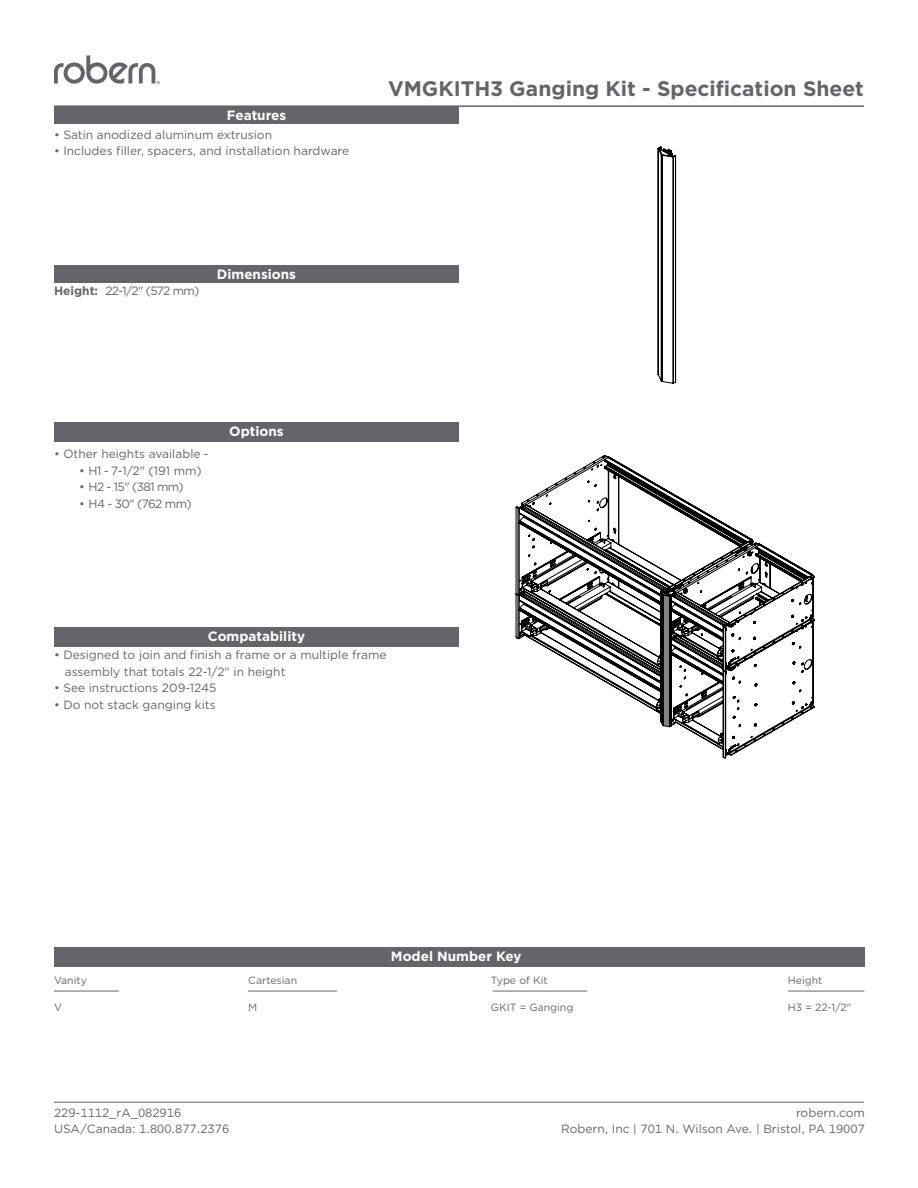
<style>
.page{position:relative;width:918px;height:1188px;background:#fff}
.page>*{position:absolute;margin:0;border:0;box-sizing:border-box;transform-origin:0 0}
.t1{font:700 21px "Gotham";color:#63656a}
.t2{font:700 13.5px "Gotham";color:#fff}
.Spec_Sheet{font:12px/16.5px "Gotham";color:#63656a}
.t3{font:10.5px "Gotham";color:#63656a}
.s1{font-weight:700}
</style>
<div class="page">
<hr style="left:54px;top:1102px;width:810px;height:1px;background:#63656a">
<div style="left:54px;top:106px;width:405px;height:18px;background:#63656a"></div>
<div style="left:54px;top:265px;width:405px;height:18px;background:#63656a"></div>
<hr style="left:54px;top:105px;width:810px;height:2px;background:#63656a">
<div style="left:54px;top:627px;width:405px;height:20px;background:#63656a"></div>
<svg style="left:54px;top:55px;width:106px;height:29px"></svg>
<div style="left:54px;top:422px;width:405px;height:20px;background:#63656a"></div>
<div style="left:54px;top:947px;width:811px;height:19px;background:#63656a"></div>
<hr style="left:248px;top:991px;width:89px;height:1px;background:#63656a">
<hr style="left:54px;top:991px;width:65px;height:1px;background:#63656a">
<hr style="left:493px;top:991px;width:94px;height:1px;background:#63656a">
<hr style="left:788px;top:991px;width:76px;height:1px;background:#63656a">
<svg style="left:657px;top:147px;width:20px;height:237px"></svg>
<svg style="left:516px;top:455px;width:298px;height:303px"></svg>
<p class="t2" style="left:227px;top:106px;width:61px">Features</p>
<p class="Spec_Sheet" style="left:54px;top:126px;width:220px">• Satin anodized aluminum extrusion</p>
<p class="Spec_Sheet" style="left:54px;top:143px;width:297px">• Includes filler, spacers, and installation hardware</p>
<p class="t1" style="left:388px;top:75px;width:477px">VMGKITH3 Ganging Kit - Specification Sheet</p>
<p class="Spec_Sheet" style="left:54px;top:282px;width:147px"><span class="s1">Height:</span> 22-1/2" (572 mm)</p>
<p class="t2" style="left:217px;top:265px;width:81px">Dimensions</p>
<p class="Spec_Sheet" style="left:54px;top:446px;width:156px">• Other heights available -</p>
<p class="Spec_Sheet" style="left:79px;top:462px;width:124px">• H1 - 7-1/2" (191 mm)</p>
<p class="Spec_Sheet" style="left:79px;top:479px;width:106px">• H2 - 15" (381 mm)</p>
<p class="Spec_Sheet" style="left:79px;top:495px;width:114px">• H4 - 30" (762 mm)</p>
<p class="t2" style="left:229px;top:422px;width:56px">Options</p>
<p class="t2" style="left:208px;top:627px;width:99px">Compatability</p>
<p class="Spec_Sheet" style="left:65px;top:647px;width:323px;text-indent:-11px">• Designed to join and finish a frame or a multiple frame assembly that totals 22-1/2" in height</p>
<p class="Spec_Sheet" style="left:54px;top:680px;width:164px">• See instructions 209-1245</p>
<p class="Spec_Sheet" style="left:54px;top:696px;width:163px">• Do not stack ganging kits</p>
<p class="t3" style="left:54px;top:974px;width:34px">Vanity</p>
<p class="t3" style="left:54px;top:1001px;width:9px">V</p>
<p class="t3" style="left:248px;top:974px;width:50px">Cartesian</p>
<p class="t3" style="left:248px;top:1001px;width:11px">M</p>
<p class="Spec_Sheet" style="left:54px;top:1104px;width:129px">229-1112_rA_082916</p>
<p class="Spec_Sheet" style="left:54px;top:1121px;width:177px">USA/Canada: 1.800.877.2376</p>
<p class="t2" style="left:391px;top:947px;width:132px">Model Number Key</p>
<p class="t3" style="left:491px;top:974px;width:58px">Type of Kit</p>
<p class="t3" style="left:491px;top:1001px;width:84px">GKIT = Ganging</p>
<p class="t3" style="left:788px;top:974px;width:36px">Height</p>
<p class="t3" style="left:788px;top:1001px;width:65px">H3 = 22-1/2"</p>
<p class="Spec_Sheet" style="left:796px;top:1104px;width:70px">robern.com</p>
<p class="Spec_Sheet" style="left:561px;top:1121px;width:305px">Robern, Inc | 701 N. Wilson Ave. | Bristol, PA 19007</p>
</div>
